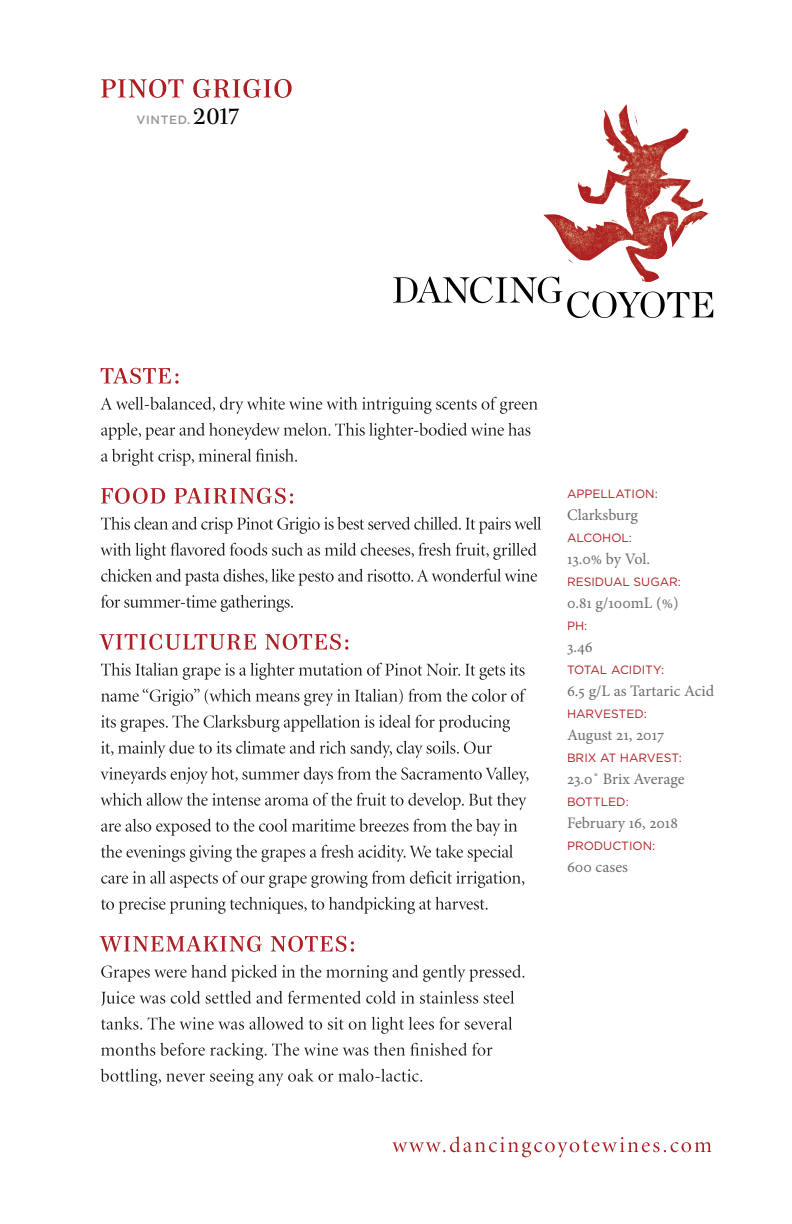
<style>
.page{position:relative;width:792px;height:1224px;background:#fff}
.page>*{position:absolute;margin:0;border:0;box-sizing:border-box;transform-origin:0 0}
.t1{font:16px "Minion Pro";color:#6c6d70}
.t2{font:12px "Gotham";color:#ae1e22}
.t3{font:500 12px "Gotham";letter-spacing:.05em;color:#95979a}
.s1{font-family:"Paperback 24";font-weight:400;font-size:22px;color:#000}
</style>
<div class="page">
<svg style="left:392px;top:1136px;width:319px;height:21px"></svg>
<svg style="left:393px;top:276px;width:320px;height:42px"></svg>
<img style="left:541px;top:104px;width:168px;height:178px">
<svg style="left:101px;top:79px;width:191px;height:19px"></svg>
<svg style="left:100px;top:1069px;width:322px;height:17px"></svg>
<svg style="left:101px;top:1043px;width:391px;height:17px"></svg>
<svg style="left:101px;top:1017px;width:411px;height:17px"></svg>
<svg style="left:101px;top:991px;width:413px;height:15px"></svg>
<svg style="left:101px;top:965px;width:423px;height:17px"></svg>
<svg style="left:100px;top:936px;width:254px;height:16px"></svg>
<svg style="left:101px;top:897px;width:387px;height:17px"></svg>
<svg style="left:101px;top:871px;width:423px;height:17px"></svg>
<svg style="left:101px;top:845px;width:412px;height:17px"></svg>
<svg style="left:101px;top:819px;width:416px;height:17px"></svg>
<svg style="left:100px;top:793px;width:427px;height:17px"></svg>
<svg style="left:100px;top:767px;width:428px;height:17px"></svg>
<svg style="left:101px;top:741px;width:391px;height:17px"></svg>
<svg style="left:101px;top:715px;width:409px;height:17px"></svg>
<svg style="left:101px;top:689px;width:425px;height:17px"></svg>
<svg style="left:101px;top:663px;width:424px;height:17px"></svg>
<svg style="left:99px;top:634px;width:249px;height:16px"></svg>
<svg style="left:101px;top:595px;width:192px;height:17px"></svg>
<svg style="left:101px;top:569px;width:436px;height:17px"></svg>
<svg style="left:100px;top:543px;width:437px;height:17px"></svg>
<svg style="left:101px;top:517px;width:440px;height:17px"></svg>
<svg style="left:101px;top:488px;width:192px;height:16px"></svg>
<svg style="left:101px;top:449px;width:196px;height:17px"></svg>
<svg style="left:101px;top:423px;width:429px;height:17px"></svg>
<svg style="left:101px;top:397px;width:437px;height:17px"></svg>
<svg style="left:101px;top:368px;width:78px;height:16px"></svg>
<p class="t3" style="left:137px;top:113px;width:104px">VINTED. <span class="s1">2017</span></p>
<p class="t2" style="left:567px;top:487px;width:92px">APPELLATION:</p>
<p class="t1" style="left:567px;top:504px;width:73px">Clarksburg</p>
<p class="t2" style="left:567px;top:531px;width:67px">ALCOHOL:</p>
<p class="t1" style="left:567px;top:548px;width:85px">13.0% by Vol.</p>
<p class="t2" style="left:567px;top:575px;width:116px">RESIDUAL SUGAR:</p>
<p class="t1" style="left:567px;top:592px;width:113px">0.81 g/100mL (%)</p>
<p class="t2" style="left:567px;top:619px;width:22px">PH:</p>
<p class="t1" style="left:567px;top:636px;width:27px">3.46</p>
<p class="t2" style="left:567px;top:663px;width:99px">TOTAL ACIDITY:</p>
<p class="t1" style="left:567px;top:680px;width:149px">6.5 g/L as Tartaric Acid</p>
<p class="t2" style="left:567px;top:707px;width:81px">HARVESTED:</p>
<p class="t1" style="left:567px;top:724px;width:99px">August 21, 2017</p>
<p class="t2" style="left:567px;top:751px;width:116px">BRIX AT HARVEST:</p>
<p class="t1" style="left:567px;top:768px;width:119px">23.0˚ Brix Average</p>
<p class="t2" style="left:567px;top:795px;width:63px">BOTTLED:</p>
<p class="t1" style="left:567px;top:812px;width:112px">February 16, 2018</p>
<p class="t2" style="left:567px;top:839px;width:90px">PRODUCTION:</p>
<p class="t1" style="left:567px;top:856px;width:63px">600 cases</p>
</div>
